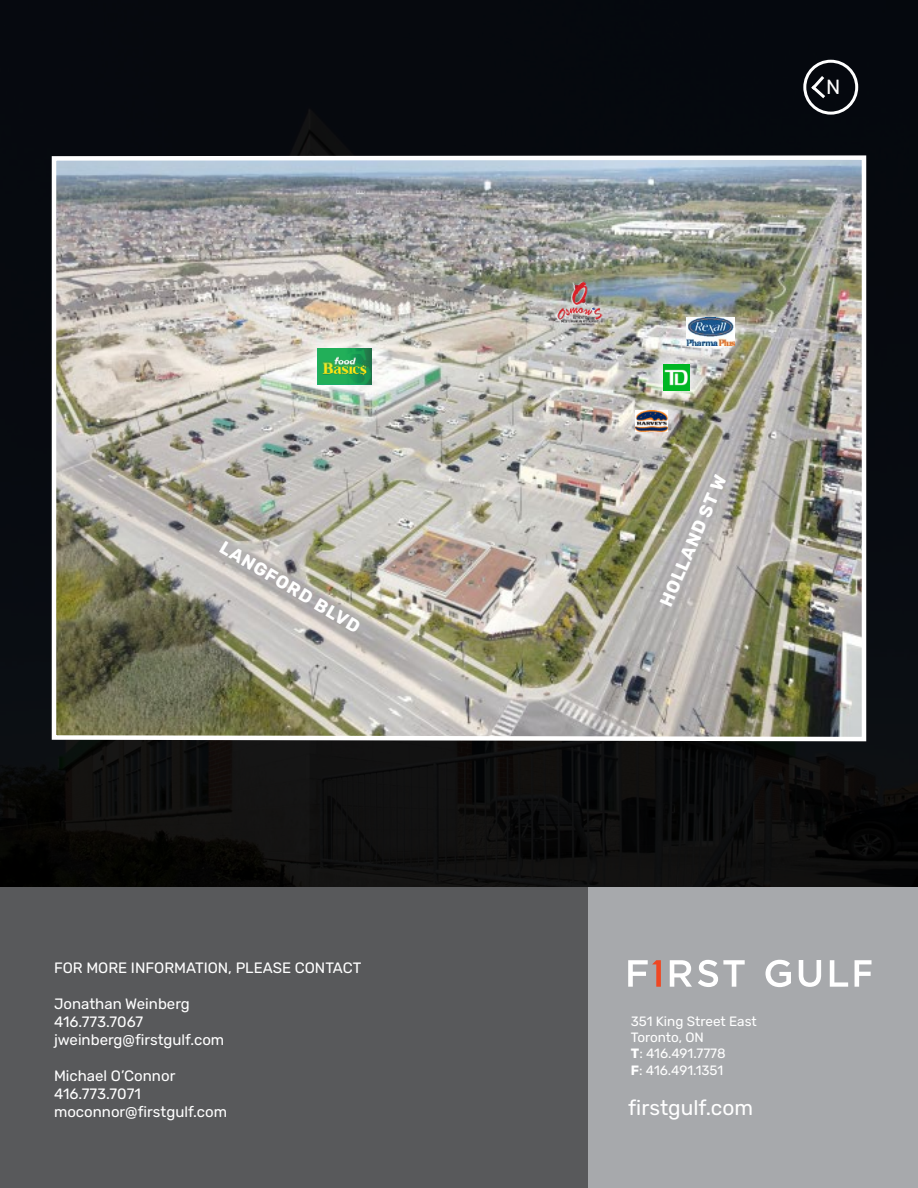
<style>
.page{position:relative;width:918px;height:1188px;background:#fff}
.page>*{position:absolute;margin:0;border:0;box-sizing:border-box;transform-origin:0 0}
.t1{font:21px "Rubik";color:#fff}
.t2{font:20.55px "Rubik";color:#fff}
.t3{font:700 18px "Rubik";color:#fff}
.t4{font:15px/18px "Rubik";color:#fff}
.t5{font:13.5px/16.2px "Rubik";color:#fff}
.s1{font-weight:700}
</style>
<div class="page">
<div style="left:0;top:30px;width:588px;height:1158px;background:#58595b"></div>
<div style="left:588px;top:0;width:330px;height:1188px;background:#a7a9ac"></div>
<svg style="left:670px;top:960px;width:22px;height:27px"></svg>
<svg style="left:698px;top:960px;width:47px;height:27px"></svg>
<svg style="left:766px;top:960px;width:25px;height:27px"></svg>
<svg style="left:799px;top:960px;width:22px;height:27px"></svg>
<svg style="left:830px;top:960px;width:18px;height:27px"></svg>
<svg style="left:855px;top:960px;width:17px;height:27px"></svg>
<svg style="left:628px;top:960px;width:33px;height:27px"></svg>
<img style="left:0;top:0;width:918px;height:886px">
<img style="left:49px;top:153px;width:819px;height:591px">
<div style="left:647px;top:348px;width:58px;height:59px;background:#fff;opacity:.97"></div>
<img style="left:663px;top:365px;width:26px;height:26px">
<div style="left:803px;top:60px;width:55px;height:55px;border:3px solid #fff;border-radius:50%"></div>
<svg style="left:808px;top:73px;width:20px;height:28px"></svg>
<svg style="left:301px;top:332px;width:88px;height:69px;background:#d8dfd6"></svg>
<img style="left:318px;top:348px;width:54px;height:36px">
<svg style="left:619px;top:394px;width:65px;height:54px;background:#b9b7ab"></svg>
<img style="left:636px;top:410px;width:32px;height:22px">
<img style="left:670px;top:301px;width:81px;height:62px">
<img style="left:687px;top:318px;width:47px;height:28px">
<img style="left:556px;top:281px;width:46px;height:46px">
<p class="t3" style="left:227px;top:536px;width:162px;rotate:31deg">LANGFORD BLVD</p>
<p class="t4" style="left:54px;top:960px;width:309px">FOR MORE INFORMATION, PLEASE CONTACT</p>
<p class="t4" style="left:54px;top:996px;width:172px">Jonathan Weinberg<br>416.773.7067 jweinberg@firstgulf.com</p>
<p class="t4" style="left:54px;top:1068px;width:175px">Michael O’Connor<br>416.773.7071 moconnor@firstgulf.com</p>
<h2 class="t2" style="left:826px;top:76px;width:16px">N</h2>
<p class="t3" style="left:655px;top:601px;width:143px;rotate:-66deg">HOLLAND ST W</p>
<p class="t5" style="left:631px;top:1014px;width:128px">351 King Street East<br>Toronto, ON<br><span class="s1">T</span>: 416.491.7778<br><span class="s1">F</span>: 416.491.1351</p>
<h1 class="t1" style="left:628px;top:1096px;width:126px">firstgulf.com</h1>
</div>
